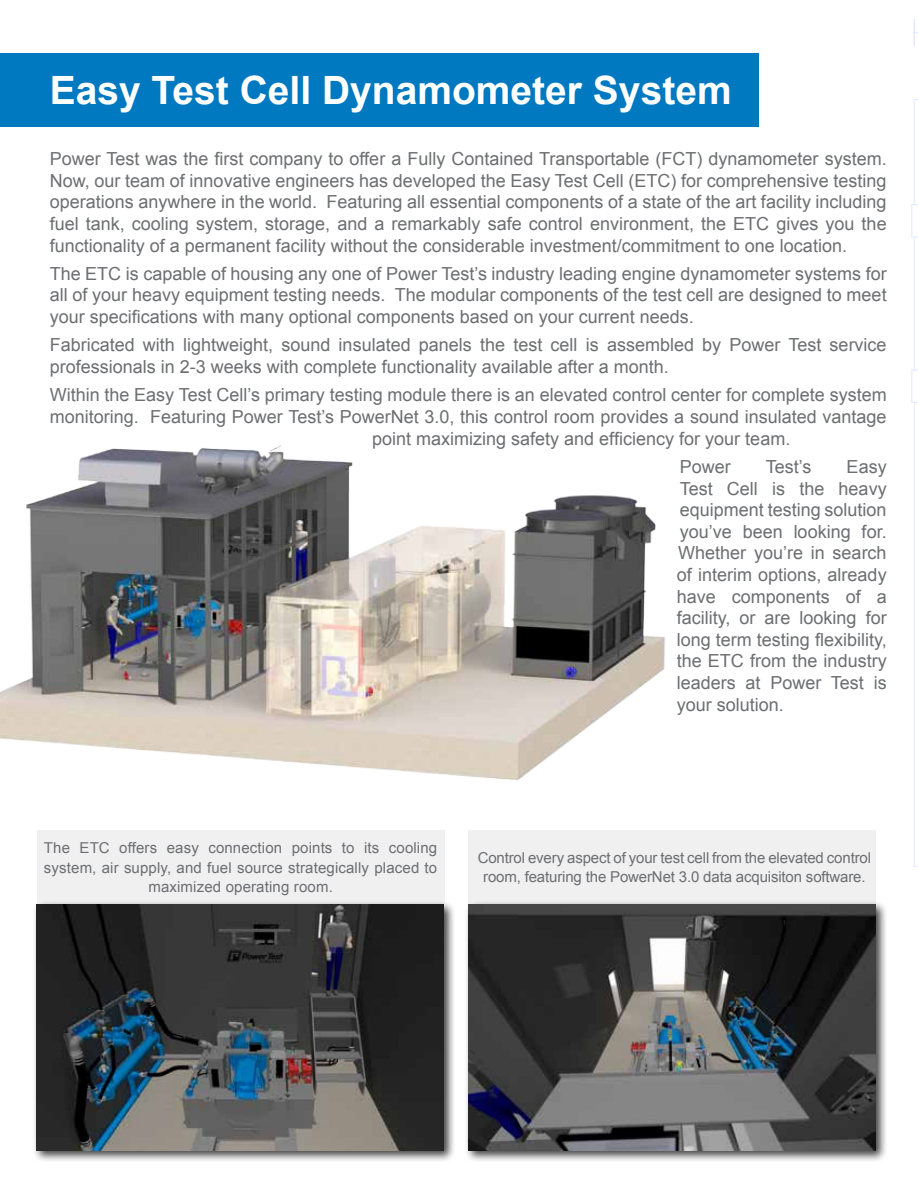
<style>
.page{position:relative;width:918px;height:1188px;background:#fff}
.page>*{position:absolute;margin:0;border:0;box-sizing:border-box;transform-origin:0 0}
.t1{font:700 39px "Arial";color:#fff}
.t2{font:18px/21.6px "Arial";color:#6d6e71;text-align:justify}
.t3{font:15px/19.5px "Arial";letter-spacing:.01em;color:#6d6e71;text-align:center}
.t4{font:15px/19.5px "Arial";letter-spacing:-.01em;color:#6d6e71;text-align:center}
</style>
<div class="page">
<div style="left:0;top:53px;width:758px;height:73px;background:#0079c1"></div>
<div style="left:469px;top:831px;width:407px;height:74px;background:#f0f0f1"></div>
<div style="left:37px;top:831px;width:407px;height:73px;background:#f0f0f1"></div>
<div style="left:32px;top:900px;width:424px;height:262px;background:#000;opacity:.75"></div>
<img style="left:37px;top:905px;width:407px;height:245px">
<hr style="left:912px;top:370px;width:1px;height:32px;background:#4873ff">
<hr style="left:912px;top:205px;width:1px;height:32px;background:#4873ff">
<hr style="left:914px;top:99px;width:1px;height:106px;background:#4873ff">
<hr style="left:914px;top:237px;width:1px;height:133px;background:#4873ff">
<hr style="left:914px;top:402px;width:1px;height:464px;background:#4873ff">
<svg style="left:914px;top:20px;width:4px;height:25px"></svg>
<div style="left:464px;top:900px;width:423px;height:262px;background:#000;opacity:.75"></div>
<img style="left:469px;top:905px;width:407px;height:246px">
<img style="left:0;top:445px;width:665px;height:336px">
<h1 class="t1" style="left:50px;top:64px;width:684px">Easy Test Cell Dynamometer System</h1>
<p class="t2" style="left:50px;top:148px;width:839px">Power Test was the first company to offer a Fully Contained Transportable (FCT) dynamometer system.<br>Now, our team of innovative engineers has developed the Easy Test Cell (ETC) for comprehensive testing operations anywhere in the world. Featuring all essential components of a state of the art facility including fuel tank, cooling system, storage, and a remarkably safe control environment, the ETC gives you the functionality of a permanent facility without the considerable investment/commitment to one location.</p>
<p class="t2" style="left:50px;top:263px;width:838px">The ETC is capable of housing any one of Power Test’s industry leading engine dynamometer systems for all of your heavy equipment testing needs. The modular components of the test cell are designed to meet your specifications with many optional components based on your current needs.</p>
<p class="t2" style="left:50px;top:334px;width:838px">Fabricated with lightweight, sound insulated panels the test cell is assembled by Power Test service professionals in 2-3 weeks with complete functionality available after a month.</p>
<p class="t2" style="left:50px;top:384px;width:838px">Within the Easy Test Cell’s primary testing module there is an elevated control center for complete system</p>
<p class="t2" style="left:50px;top:406px;width:838px">monitoring. Featuring Power Test’s PowerNet 3.0, this control room provides a sound insulated vantage</p>
<p class="t2" style="left:372px;top:428px;width:420px">point maximizing safety and efficiency for your team.</p>
<p class="t2" style="left:680px;top:456px;width:53px">Power</p>
<p class="t2" style="left:766px;top:456px;width:47px">Test’s</p>
<p class="t2" style="left:677px;top:456px;width:212px;text-indent:170px">Easy Test Cell is the heavy equipment testing solution you’ve been looking for.<br>Whether you’re in search of interim options, already have components of a facility, or are looking for long term testing flexibility, the ETC from the industry leaders at Power Test is your solution.</p>
<p class="t3" style="left:44px;top:838px;width:395px">The ETC offers easy connection points to its cooling system, air supply, and fuel source strategically placed to maximized operating room.</p>
<p class="t4" style="left:478px;top:848px;width:395px">Control every aspect of your test cell from the elevated control room, featuring the PowerNet 3.0 data acquisiton software.</p>
</div>
